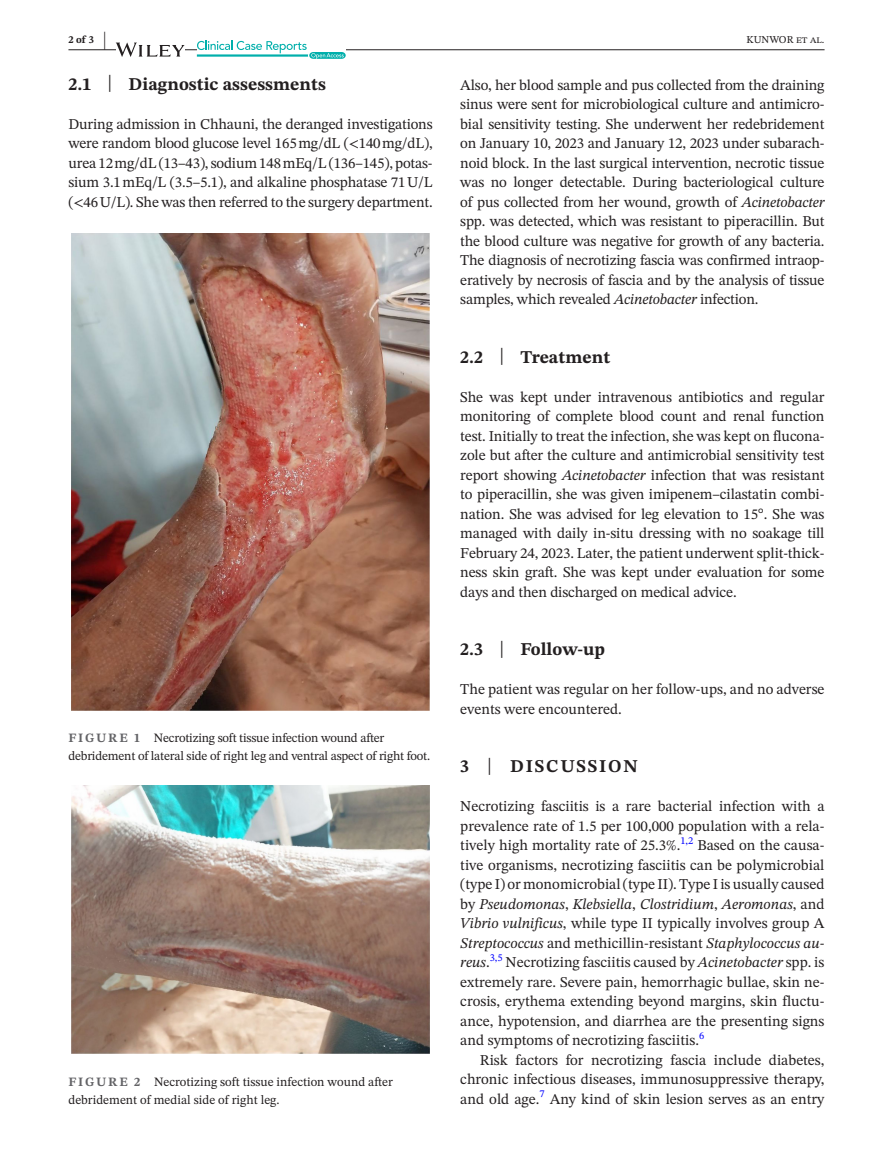
<style>
.page{position:relative;width:893px;height:1174px;background:#fff}
.page>*{position:absolute;margin:0;border:0;box-sizing:border-box;transform-origin:0 0}
.t1{font:700 18px "STIX Two Text";color:#231f20}
.t2{font:700 18px "STIX Two Text";letter-spacing:.1em;color:#231f20}
.t3{font:15px/19.5px "STIX Two Text";color:#231f20;text-align:justify}
.t4{font:12.75px/18px "STIX Two Text";letter-spacing:-.015em;color:#231f20}
.t5{font:10.5px "STIX Two Text";color:#231f20}
.t6{font:10.5px "STIX Two Text";color:#00f}
.t7{font:700 10.5px "STIX Two Text";color:#231f20}
.s1{font-size:21px}
.s2{font-weight:400;font-size:23.7px}
.s3{font-family:"STIX"}
.s4{font-style:italic}
.s5{font-weight:700;color:#636366}
</style>
<div class="page">
<hr style="left:68px;top:49px;width:756px;height:1px;background:#231f20">
<svg style="left:116px;top:43px;width:69px;height:14px"></svg>
<svg style="left:197px;top:41px;width:149px;height:18px"></svg>
<div style="left:68px;top:234px;width:365px;height:476px;background:linear-gradient(to bottom,#fff,#fff)"></div>
<img style="left:72px;top:234px;width:357px;height:476px">
<div style="left:68px;top:786px;width:365px;height:267px;background:linear-gradient(to bottom,#fff,#fff)"></div>
<img style="left:72px;top:786px;width:357px;height:267px">
<p class="t7" style="left:68px;top:32px;width:39px">2 of 3 <span class="s1">|</span></p>
<p class="t5" style="left:746px;top:32px;width:80px">KUNWOR et al.</p>
<p class="t1" style="left:68px;top:71px;width:259px">2.1 <span class="s2">|</span> Diagnostic assessments</p>
<p class="t3" style="left:68px;top:114px;width:366px">During admission in Chhauni, the deranged investigations were random blood glucose level 165mg/dL (<span class="s3">&lt;</span>140mg/dL), urea 12mg/dL (13–43), sodium 148mEq/L (136–145), potas&shy;sium 3.1mEq/L (3.5–5.1), and alkaline phosphatase 71U/L (<span class="s3">&lt;</span>46U/L). She was then referred to the surgery department.</p>
<p class="t3" style="left:460px;top:75px;width:366px">Also, her blood sample and pus collected from the draining sinus were sent for microbiological culture and antimicro&shy;bial sensitivity testing. She underwent her redebridement on January 10, 2023 and January 12, 2023 under subarach&shy;noid block. In the last surgical intervention, necrotic tissue was no longer detectable. During bacteriological culture of pus collected from her wound, growth of <span class="s4">Acinetobacter </span>spp. was detected, which was resistant to piperacillin. But the blood culture was negative for growth of any bacteria.<br>The diagnosis of necrotizing fascia was confirmed intraop&shy;eratively by necrosis of fascia and by the analysis of tissue samples, which revealed <span class="s4">Acinetobacter</span> infection.</p>
<p class="t1" style="left:460px;top:344px;width:151px">2.2 <span class="s2">|</span> Treatment</p>
<p class="t3" style="left:460px;top:387px;width:366px">She was kept under intravenous antibiotics and regular monitoring of complete blood count and renal function test. Initially to treat the infection, she was kept on flucona&shy;zole but after the culture and antimicrobial sensitivity test report showing <span class="s4">Acinetobacter</span> infection that was resistant to piperacillin, she was given imipenem–cilastatin combi&shy;nation. She was advised for leg elevation to 15°. She was managed with daily in-situ dressing with no soakage till February 24, 2023. Later, the patient underwent split-thick&shy;ness skin graft. She was kept under evaluation for some days and then discharged on medical advice.</p>
<p class="t4" style="left:68px;top:729px;width:363px"><span class="s5">F I G U RE 1</span> Necrotizing soft tissue infection wound after debridement of lateral side of right leg and ventral aspect of right foot.</p>
<p class="t4" style="left:68px;top:1072px;width:326px"><span class="s5">FIGURE 2</span> Necrotizing soft tissue infection wound after debridement of medial side of right leg.</p>
<p class="t1" style="left:460px;top:636px;width:146px">2.3 <span class="s2">|</span> Follow-up</p>
<p class="t3" style="left:460px;top:679px;width:366px">The patient was regular on her follow-ups, and no adverse events were encountered.</p>
<p class="t2" style="left:460px;top:753px;width:179px">3 <span class="s2">|</span> DISCUSSION</p>
<p class="t3" style="left:460px;top:796px;width:366px">Necrotizing fasciitis is a rare bacterial infection with a prevalence rate of 1.5 per 100,000 population with a rela&shy;tively high mortality rate of 25.3%.</p>
<p class="t6" style="left:680px;top:832px;width:14px">1,2</p>
<p class="t3" style="left:460px;top:835px;width:366px;text-indent:237px">Based on the causa&shy;tive organisms, necrotizing fasciitis can be polymicrobial (type I) or monomicrobial (type II). Type I is usually caused by <span class="s4">Pseudomonas</span>, <span class="s4">Klebsiella</span>, <span class="s4">Clostridium</span>, <span class="s4">Aeromonas</span>, and <span class="s4">Vibrio vulnificus</span>, while type II typically involves group A <span class="s4">Streptococcus</span> and methicillin-resistant <span class="s4">Staphylococcus au&shy;reus</span>.</p>
<p class="t6" style="left:490px;top:949px;width:14px">3,5</p>
<p class="t3" style="left:460px;top:952px;width:366px;text-indent:45px">Necrotizing fasciitis caused by <span class="s4">Acinetobacter</span> spp. is extremely rare. Severe pain, hemorrhagic bullae, skin ne&shy;crosis, erythema extending beyond margins, skin fluctu&shy;ance, hypotension, and diarrhea are the presenting signs and symptoms of necrotizing fasciitis.</p>
<p class="t6" style="left:699px;top:1027px;width:7px">6</p>
<p class="t3" style="left:460px;top:1050px;width:366px;text-indent:20px">Risk factors for necrotizing fascia include diabetes, chronic infectious diseases, immunosuppressive therapy, and old age.</p>
<p class="t6" style="left:540px;top:1086px;width:7px">7</p>
<p class="t3" style="left:550px;top:1089px;width:276px">Any kind of skin lesion serves as an entry</p>
</div>
